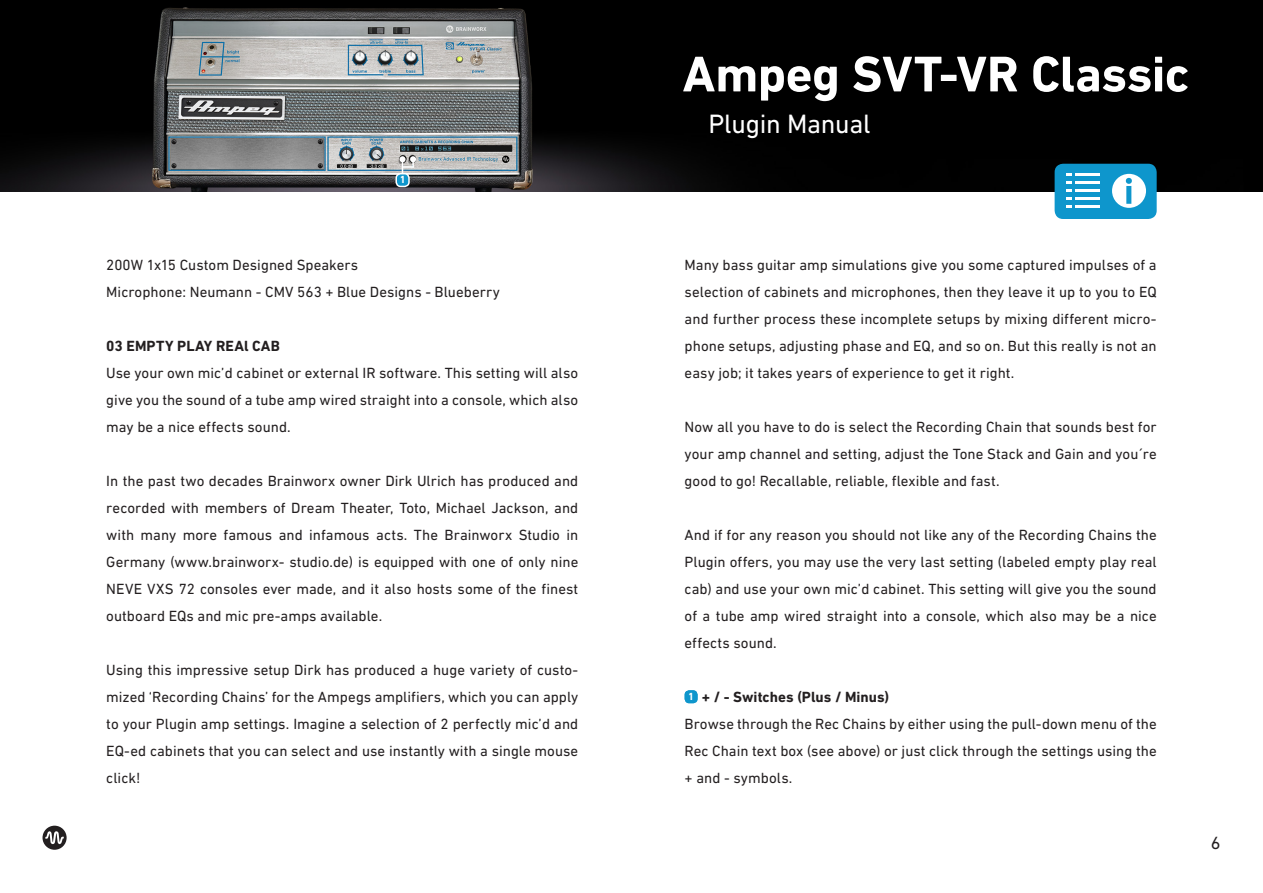
<style>
.page{position:relative;width:1263px;height:893px;background:#fff}
.page>*{position:absolute;margin:0;border:0;box-sizing:border-box;transform-origin:0 0}
.Headline_Cover{font:700 51px "DIN Next LT Pro";letter-spacing:-.005em;color:#fff}
.Subheadline_Cover{font:27px "DIN Next LT Pro";letter-spacing:-.015em;color:#fff}
.t1{font:18px "DIN Next LT Pro";color:#231f20}
.Text{font:15px/27px "DIN Next LT Pro";letter-spacing:.005em;color:#231f20;text-align:justify}
.Text_Bold{font:700 15px "DIN Next LT Pro";letter-spacing:.005em;color:#231f20}
.Text_Bubbles{font:700 10.5px "DIN Next LT Pro";color:#fff}
</style>
<div class="page">
<svg style="left:43px;top:826px;width:24px;height:24px"></svg>
<img style="left:0;top:0;width:1263px;height:192px">
<div style="left:685px;top:690px;width:13px;height:13px;background:#0e96cc;border-radius:4px"></div>
<div style="left:396px;top:174px;width:13px;height:12px;background:#0e96cc;border-radius:4px"></div>
<div style="left:395px;top:173px;width:15px;height:14px;border:2px solid #fff;border-radius:4px"></div>
<svg style="left:399px;top:156px;width:17px;height:22px"></svg>
<div style="left:1054px;top:164px;width:103px;height:55px;background:#0e96cc;border-radius:9px"></div>
<hr style="left:1075px;top:173px;width:25px;height:3px;background:#fff">
<hr style="left:1075px;top:205px;width:25px;height:2px;background:#fff">
<hr style="left:1075px;top:189px;width:25px;height:3px;background:#fff">
<hr style="left:1075px;top:181px;width:25px;height:3px;background:#fff">
<hr style="left:1075px;top:197px;width:25px;height:3px;background:#fff">
<svg style="left:1066px;top:173px;width:5px;height:34px"></svg>
<svg style="left:1112px;top:174px;width:34px;height:34px"></svg>
<p class="Text_Bubbles" style="left:400px;top:174px;width:7px">1</p>
<p class="Text" style="left:106px;top:251px;width:253px">200W 1x15 Custom Designed Speakers</p>
<p class="Text" style="left:106px;top:278px;width:395px">Microphone: Neumann - CMV 563 + Blue Designs - Blueberry</p>
<p class="Text_Bold" style="left:106px;top:337px;width:175px">03 EMPTY PLAY REAl CAB</p>
<p class="Text" style="left:106px;top:359px;width:473px">Use your own mic’d cabinet or external IR software. This setting will also give you the sound of a tube amp wired straight into a console, which also may be a nice effects sound.</p>
<p class="Text" style="left:106px;top:467px;width:474px">In the past two decades Brainworx owner Dirk Ulrich has produced and recorded with members of Dream Theater, Toto, Michael Jackson, and with many more famous and infamous acts. The Brainworx Studio in Germany (www.brainworx- studio.de) is equipped with one of only nine NEVE VXS 72 consoles ever made, and it also hosts some of the finest outboard EQs and mic pre-amps available.</p>
<p class="Text" style="left:106px;top:656px;width:474px">Using this impressive setup Dirk has produced a huge variety of custo&shy;mized ‘Recording Chains’ for the Ampegs amplifiers, which you can apply to your Plugin amp settings. Imagine a selection of 2 perfectly mic’d and EQ-ed cabinets that you can select and use instantly with a single mouse click!</p>
<p class="Headline_Cover" style="left:682px;top:44px;width:508px">Ampeg SVT-VR Classic</p>
<p class="Subheadline_Cover" style="left:708px;top:109px;width:164px">Plugin Manual</p>
<p class="Text" style="left:685px;top:251px;width:474px">Many bass guitar amp simulations give you some captured impulses of a selection of cabinets and microphones, then they leave it up to you to EQ and further process these incomplete setups by mixing different micro&shy;phone setups, adjusting phase and EQ, and so on. But this really is not an easy job; it takes years of experience to get it right.</p>
<p class="Text" style="left:685px;top:413px;width:474px">Now all you have to do is select the Recording Chain that sounds best for your amp channel and setting, adjust the Tone Stack and Gain and you´re good to go! Recallable, reliable, flexible and fast.</p>
<p class="Text" style="left:685px;top:521px;width:474px">And if for any reason you should not like any of the Recording Chains the Plugin offers, you may use the very last setting (labeled empty play real cab) and use your own mic’d cabinet. This setting will give you the sound of a tube amp wired straight into a console, which also may be a nice effects sound.</p>
<p class="Text_Bubbles" style="left:688px;top:690px;width:7px">1</p>
<p class="Text_Bold" style="left:702px;top:688px;width:189px">+ / - Switches (Plus / Minus)</p>
<p class="Text" style="left:685px;top:710px;width:474px">Browse through the Rec Chains by either using the pull-down menu of the Rec Chain text box (see above) or just click through the settings using the + and - symbols.</p>
<p class="t1" style="left:1211px;top:833px;width:11px">6</p>
</div>
